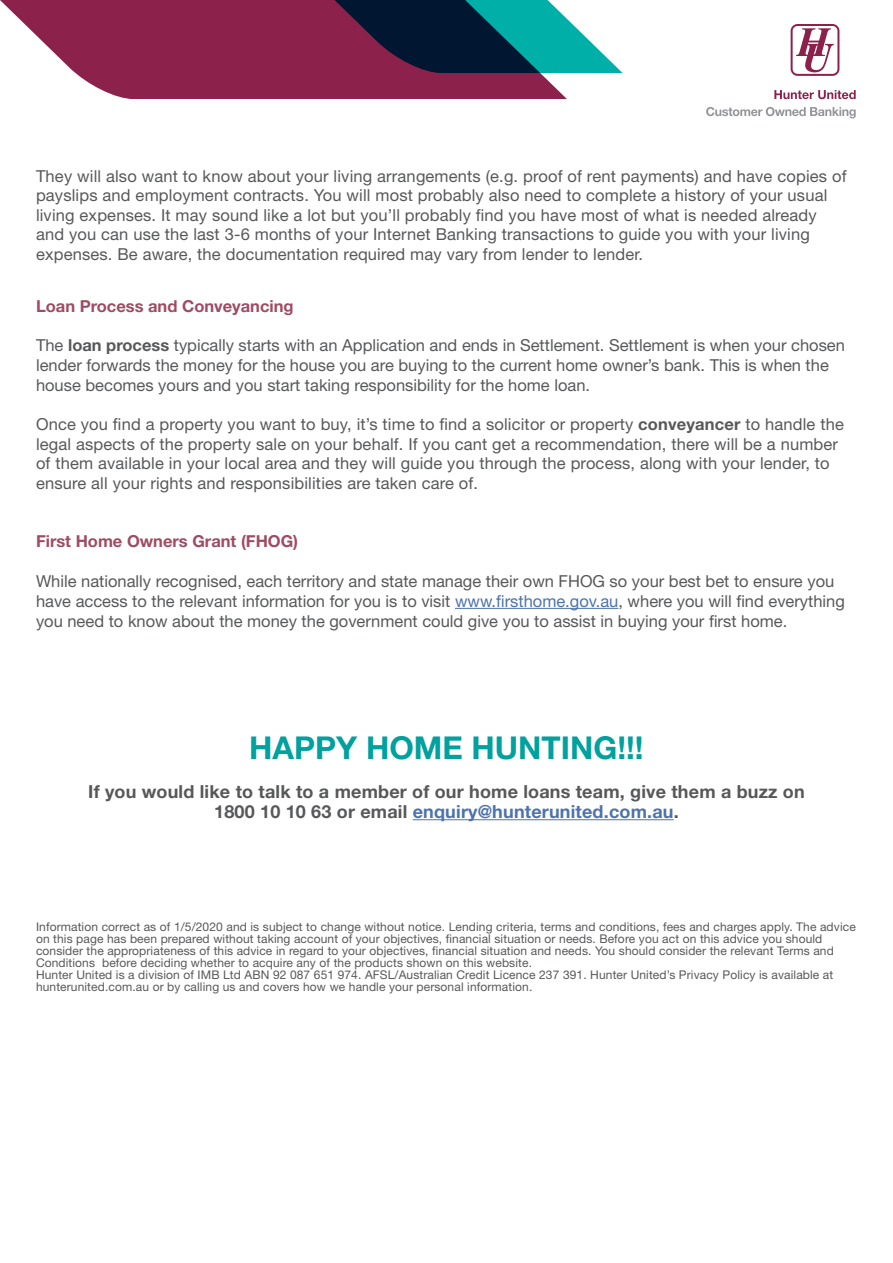
<style>
.page{position:relative;width:893px;height:1263px;background:#fff}
.page>*{position:absolute;margin:0;border:0;box-sizing:border-box;transform-origin:0 0}
.Paragraph_Style_2{font:700 31.5px "Helvetica Neue";color:#00a19e}
.Paragraph_Style_1{font:700 18px "Helvetica Neue";letter-spacing:.01em;color:#57585a}
.Paragraph_Style_1-2{font:700 18px "Helvetica Neue";letter-spacing:.01em;color:#4d72ac}
.Paragraph_Style_1-3{font:16.5px/19.5px "Helvetica Neue";letter-spacing:.01em;color:#57585a}
.Paragraph_Style_1-4{font:700 16.5px "Helvetica Neue";color:#9d4c63}
.t1{font:12px/12px "Helvetica Neue";letter-spacing:.01em;color:#57585a}
.s1{font-weight:700}
.s2{color:#4d72ac}
.s3{color:#57585a}
</style>
<div class="page">
<hr style="left:455px;top:608px;width:163px;height:1px;background:#4d72ac">
<hr style="left:413px;top:819px;width:261px;height:1px;background:#4d72ac">
<svg style="left:0;top:0;width:567px;height:99px;fill:#8c214c"></svg>
<svg style="left:296px;top:0;width:327px;height:73px"></svg>
<svg style="left:791px;top:24px;width:48px;height:52px"></svg>
<svg style="left:774px;top:90px;width:82px;height:9px"></svg>
<svg style="left:706px;top:107px;width:150px;height:11px"></svg>
<p class="Paragraph_Style_1-3" style="left:36px;top:167px;width:812px">They will also want to know about your living arrangements (e.g. proof of rent payments) and have copies of payslips and employment contracts. You will most probably also need to complete a history of your usual living expenses. It may sound like a lot but you’ll probably find you have most of what is needed already and you can use the last 3-6 months of your Internet Banking transactions to guide you with your living expenses. Be aware, the documentation required may vary from lender to lender.</p>
<p class="Paragraph_Style_1-4" style="left:36px;top:293px;width:259px">Loan Process and Conveyancing</p>
<p class="Paragraph_Style_1-3" style="left:36px;top:337px;width:810px">The <span class="s1">loan process</span> typically starts with an Application and ends in Settlement. Settlement is when your chosen lender forwards the money for the house you are buying to the current home owner’s bank. This is when the house becomes yours and you start taking responsibility for the home loan.</p>
<p class="Paragraph_Style_1-3" style="left:36px;top:415px;width:809px">Once you find a property you want to buy, it’s time to find a solicitor or property <span class="s1">conveyancer</span> to handle the legal aspects of the property sale on your behalf. If you cant get a recommendation, there will be a number of them available in your local area and they will guide you through the process, along with your lender, to ensure all your rights and responsibilities are taken care of.</p>
<p class="Paragraph_Style_1-4" style="left:36px;top:528px;width:264px">First Home Owners Grant (FHOG)</p>
<p class="Paragraph_Style_1-3" style="left:36px;top:572px;width:810px">While nationally recognised, each territory and state manage their own FHOG so your best bet to ensure you have access to the relevant information for you is to visit <span class="s2">www.firsthome.gov.au</span>, where you will find everything you need to know about the money the government could give you to assist in buying your first home.</p>
<p class="Paragraph_Style_2" style="left:249px;top:723px;width:396px">HAPPY HOME HUNTING!!!</p>
<p class="Paragraph_Style_1" style="left:88px;top:778px;width:718px">If you would like to talk to a member of our home loans team, give them a buzz on</p>
<p class="Paragraph_Style_1-2" style="left:214px;top:797px;width:466px"><span class="s3">1800 10 10 63 or email</span> enquiry@hunterunited.com.au<span class="s3">.</span></p>
<p class="t1" style="left:36px;top:922px;width:821px">Information correct as of 1/5/2020 and is subject to change without notice. Lending criteria, terms and conditions, fees and charges apply. The advice on this page has been prepared without taking account of your objectives, financial situation or needs. Before you act on this advice you should consider the appropriateness of this advice in regard to your objectives, financial situation and needs. You should consider the relevant Terms and Conditions before deciding whether to acquire any of the products shown on this website.<br>Hunter United is a division of IMB Ltd ABN 92 087 651 974. AFSL/Australian Credit Licence 237 391. Hunter United’s Privacy Policy is available at hunterunited.com.au or by calling us and covers how we handle your personal information.</p>
</div>
